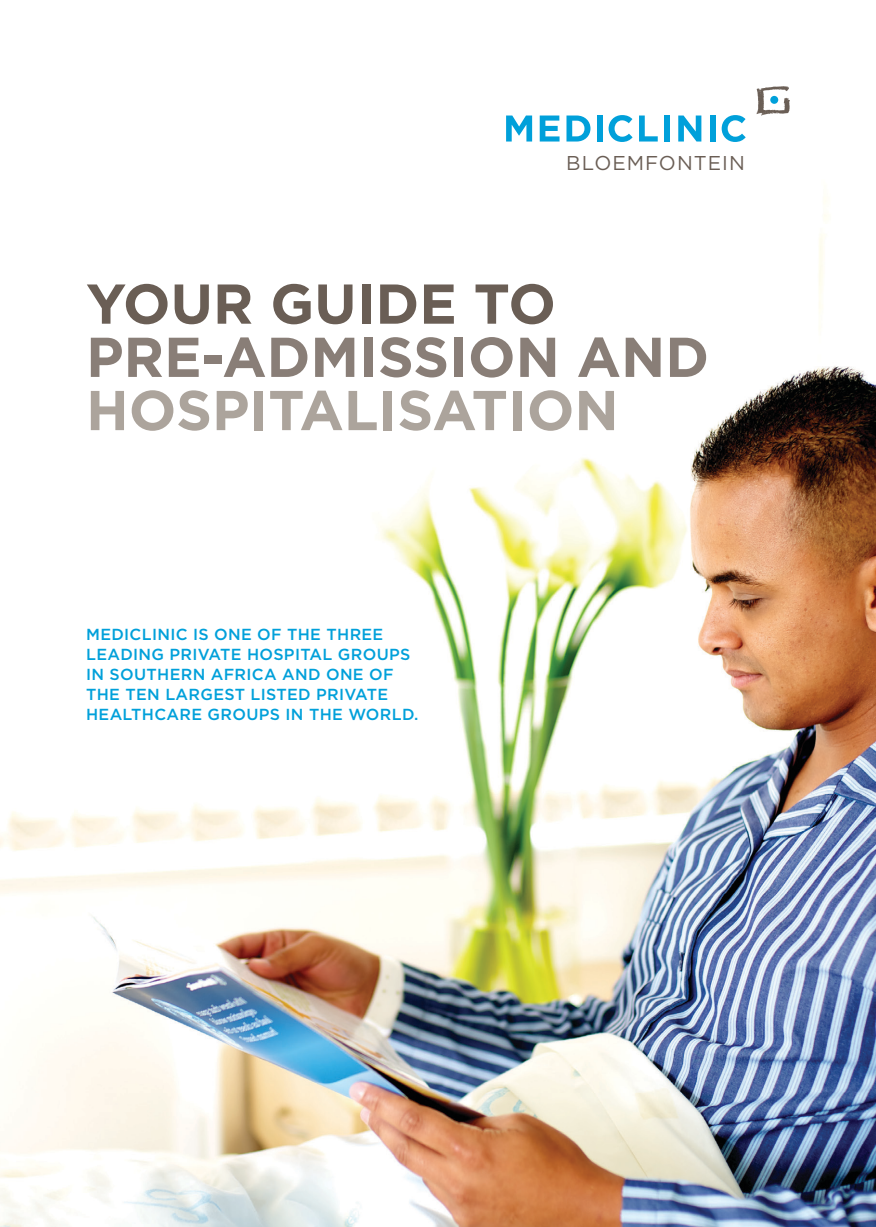
<style>
.page{position:relative;width:876px;height:1227px;background:#fff}
.page>*{position:absolute;margin:0;border:0;box-sizing:border-box;transform-origin:0 0}
.t1{font:700 56px "Gotham";color:#897e77}
.t2{font:700 56px "Gotham";color:#aca49c}
.t3{font:700 56px "Gotham";color:#6a5e55}
.t4{font:20px "Gotham";letter-spacing:.05em;color:#6a5e55}
.t5{font:500 16px "Gotham";letter-spacing:.02em;color:#00a0da}
</style>
<div class="page">
<img style="left:0;top:100px;width:875px;height:1127px">
<svg style="left:756px;top:86px;width:33px;height:30px"></svg>
<svg style="left:506px;top:115px;width:26px;height:26px"></svg>
<svg style="left:539px;top:115px;width:20px;height:26px"></svg>
<svg style="left:566px;top:115px;width:24px;height:26px"></svg>
<div style="left:596px;top:115px;width:6px;height:26px;background:#00a0da"></div>
<svg style="left:608px;top:115px;width:24px;height:27px"></svg>
<svg style="left:638px;top:115px;width:19px;height:26px"></svg>
<div style="left:663px;top:115px;width:6px;height:26px;background:#00a0da"></div>
<svg style="left:678px;top:115px;width:23px;height:26px"></svg>
<div style="left:709px;top:115px;width:6px;height:26px;background:#00a0da"></div>
<svg style="left:721px;top:115px;width:24px;height:27px"></svg>
<svg style="left:769px;top:96px;width:8px;height:8px"></svg>
<p class="t4" style="left:566px;top:150px;width:180px">BLOEMFONTEIN</p>
<h1 class="t3" style="left:86px;top:270px;width:471px">YOUR GUIDE TO</h1>
<h1 class="t1" style="left:86px;top:323px;width:624px">PRE-ADMISSION AND</h1>
<h1 class="t2" style="left:86px;top:376px;width:534px">HOSPITALISATION</h1>
<p class="t5" style="left:86px;top:625px;width:298px">MEDICLINIC IS ONE OF THE THREE</p>
<p class="t5" style="left:86px;top:645px;width:325px">LEADING PRIVATE HOSPITAL GROUPS</p>
<p class="t5" style="left:86px;top:665px;width:309px">IN SOUTHERN AFRICA AND ONE OF</p>
<p class="t5" style="left:86px;top:685px;width:303px">THE TEN LARGEST LISTED PRIVATE</p>
<p class="t5" style="left:86px;top:705px;width:334px">HEALTHCARE GROUPS IN THE WORLD.</p>
</div>
